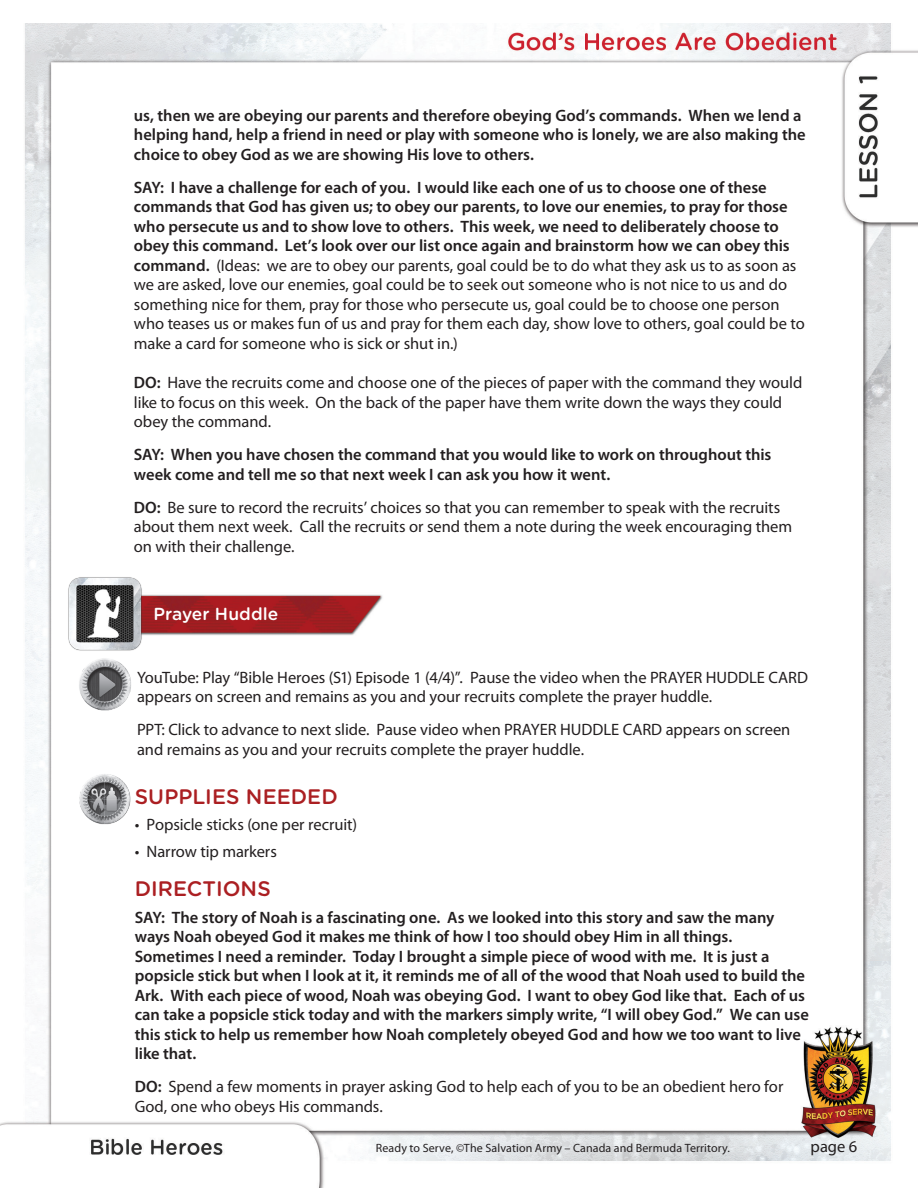
<style>
.page{position:relative;width:918px;height:1188px;background:#fff}
.page>*{position:absolute;margin:0;border:0;box-sizing:border-box;transform-origin:0 0}
.subheads{font:500 21px "Gotham Rounded";color:#ab1f22}
.basic{font:500 21px "Gotham Rounded";letter-spacing:.005em;color:#ab1f22}
.HEADERS{font:500 17.4px "Gotham Rounded";color:#fff}
.basic-2{font:16.5px/19.5px "Myriad Pro";letter-spacing:-.005em;color:#231f20}
.basic-3{font:600 16.5px/19.5px "Myriad Pro";color:#231f20}
.t1{font:12px "Myriad Pro";letter-spacing:.01em;color:#231f20}
.s1{font-weight:600}
</style>
<div class="page">
<img style="left:0;top:23px;width:918px;height:1165px">
<img style="left:145px;top:591px;width:238px;height:45px">
<img style="left:68px;top:575px;width:77px;height:77px">
<img style="left:79px;top:657px;width:56px;height:57px">
<img style="left:78px;top:768px;width:54px;height:56px">
<p class="basic-3" style="left:134px;top:105px;width:673px">us, then we are obeying our parents and therefore obeying God’s commands. When we lend a helping hand, help a friend in need or play with someone who is lonely, we are also making the choice to obey God as we are showing His love to others.</p>
<p class="basic-2" style="left:134px;top:177px;width:672px"><span class="s1">SAY: I have a challenge for each of you. I would like each one of us to choose one of these commands that God has given us; to obey our parents, to love our enemies, to pray for those who persecute us and to show love to others. This week, we need to deliberately choose to obey this command. Let’s look over our list once again and brainstorm how we can obey this command.</span> (Ideas: we are to obey our parents, goal could be to do what they ask us to as soon as we are asked, love our enemies, goal could be to seek out someone who is not nice to us and do something nice for them, pray for those who persecute us, goal could be to choose one person who teases us or makes fun of us and pray for them each day, show love to others, goal could be to make a card for someone who is sick or shut in.)</p>
<p class="basic-2" style="left:134px;top:373px;width:670px"><span class="s1">DO:</span> Have the recruits come and choose one of the pieces of paper with the command they would like to focus on this week. On the back of the paper have them write down the ways they could obey the command.</p>
<p class="basic-3" style="left:134px;top:445px;width:639px">SAY: When you have chosen the command that you would like to work on throughout this week come and tell me so that next week I can ask you how it went.</p>
<p class="basic-2" style="left:134px;top:497px;width:660px"><span class="s1">DO:</span> Be sure to record the recruits’ choices so that you can remember to speak with the recruits about them next week. Call the recruits or send them a note during the week encouraging them on with their challenge.</p>
<p class="HEADERS" style="left:154px;top:601px;width:126px">Prayer Huddle</p>
<p class="basic-2" style="left:137px;top:667px;width:673px">YouTube: Play “Bible Heroes (S1) Episode 1 (4/4)”. Pause the video when the PRAYER HUDDLE CARD appears on screen and remains as you and your recruits complete the prayer huddle.</p>
<p class="basic-2" style="left:137px;top:720px;width:655px">PPT: Click to advance to next slide. Pause video when PRAYER HUDDLE CARD appears on screen and remains as you and your recruits complete the prayer huddle.</p>
<p class="subheads" style="left:135px;top:782px;width:205px">SUPPLIES NEEDED</p>
<p class="basic-2" style="left:135px;top:815px;width:224px">• Popsicle sticks (one per recruit)</p>
<p class="basic-2" style="left:135px;top:841px;width:144px">• Narrow tip markers</p>
<p class="basic" style="left:135px;top:874px;width:138px">DIRECTIONS</p>
<p class="basic-3" style="left:135px;top:907px;width:676px">SAY: The story of Noah is a fascinating one. As we looked into this story and saw the many ways Noah obeyed God it makes me think of how I too should obey Him in all things.<br>Sometimes I need a reminder. Today I brought a simple piece of wood with me. It is just a popsicle stick but when I look at it, it reminds me of all of the wood that Noah used to build the Ark. With each piece of wood, Noah was obeying God. I want to obey God like that. Each of us can take a popsicle stick today and with the markers simply write, “I will obey God.” We can use this stick to help us remember how Noah completely obeyed God and how we too want to live like that.</p>
<p class="basic-2" style="left:135px;top:1077px;width:650px"><span class="s1">DO:</span> Spend a few moments in prayer asking God to help each of you to be an obedient hero for<br>God, one who obeys His commands.</p>
<p class="t1" style="left:376px;top:1141px;width:356px">Ready to Serve, ©The Salvation Army – Canada and Bermuda Territory.</p>
<p class="basic-2" style="left:811px;top:1136px;width:48px">page 6</p>
</div>
